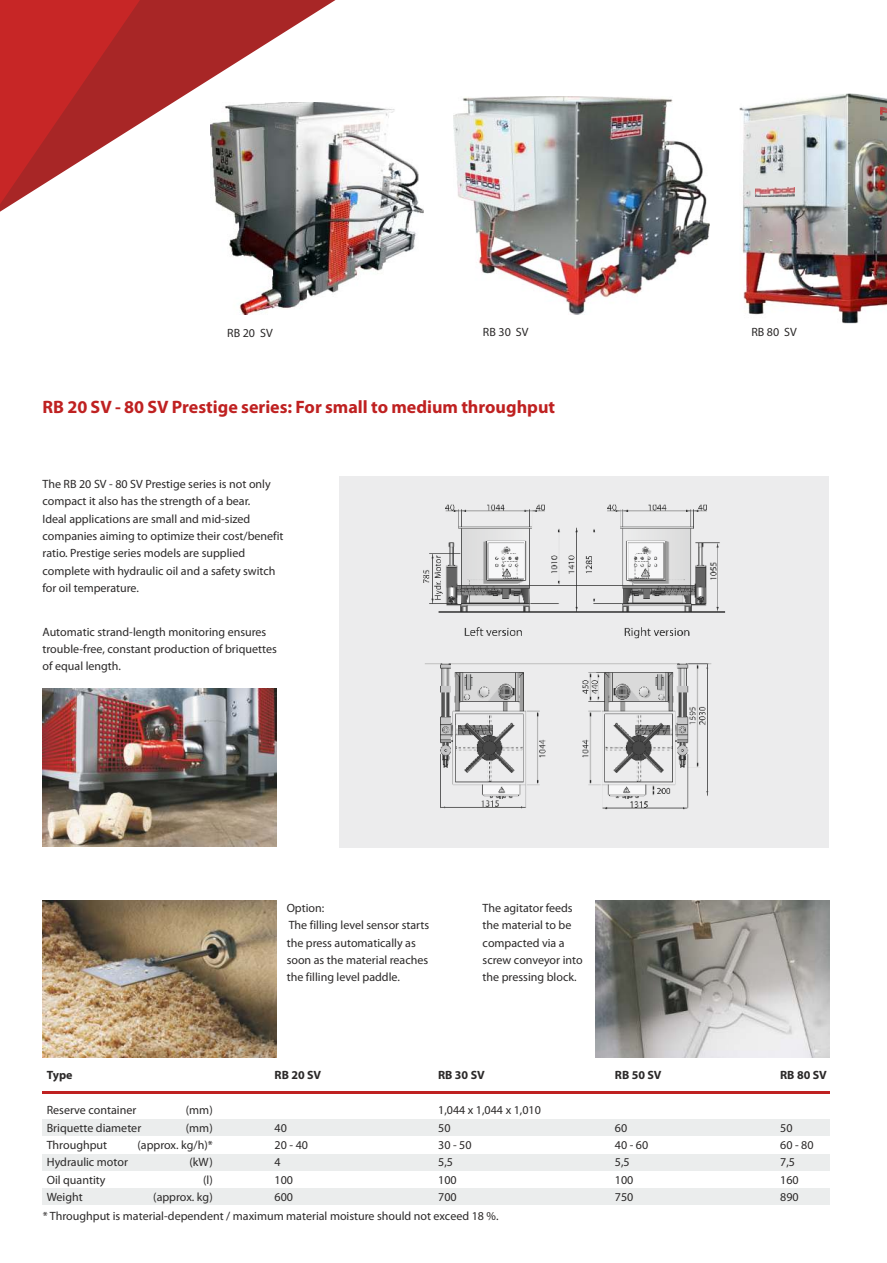
<style>
.page{position:relative;width:887px;height:1263px;background:#fff}
.page>*{position:absolute;margin:0;border:0;box-sizing:border-box;transform-origin:0 0}
.t1{font:700 18px "Myriad Pro";color:#bf2121}
.t2{font:12px/17.2px "Myriad Pro";color:#2b2929}
.t3{font:700 12px "Myriad Pro";color:#2b2929}
</style>
<div class="page">
<div style="left:43px;top:1120px;width:786px;height:16px;background:#ebeded"></div>
<div style="left:43px;top:1154px;width:786px;height:16px;background:#ebeded"></div>
<div style="left:43px;top:1188px;width:786px;height:17px;background:#ebeded"></div>
<svg style="left:0;top:0;width:335px;height:212px"></svg>
<svg style="left:0;top:0;width:140px;height:204px"></svg>
<hr style="left:43px;top:1092px;width:786px;height:2px;background:#bf2121">
<img style="left:339px;top:477px;width:489px;height:370px">
<img style="left:42px;top:689px;width:234px;height:157px">
<img style="left:595px;top:900px;width:234px;height:158px">
<img style="left:42px;top:900px;width:234px;height:158px">
<img style="left:453px;top:96px;width:256px;height:218px">
<img style="left:211px;top:102px;width:212px;height:212px">
<img style="left:739px;top:94px;width:147px;height:229px">
<img style="left:754px;top:187px;width:40px;height:10px">
<img style="left:880px;top:108px;width:6px;height:19px">
<p class="t2" style="left:227px;top:325px;width:47px">RB 20 SV</p>
<p class="t2" style="left:482px;top:325px;width:47px">RB 30 SV</p>
<p class="t2" style="left:751px;top:325px;width:47px">RB 80 SV</p>
<h1 class="t1" style="left:42px;top:400px;width:514px">RB 20 SV - 80 SV Prestige series: For small to medium throughput</h1>
<p class="t2" style="left:42px;top:476px;width:242px">The RB 20 SV - 80 SV Prestige series is not only compact it also has the strength of a bear.<br>Ideal applications are small and mid-sized companies aiming to optimize their cost/benefit ratio. Prestige series models are supplied complete with hydraulic oil and a safety switch for oil temperature.</p>
<p class="t2" style="left:42px;top:624px;width:236px">Automatic strand-length monitoring ensures trouble-free, constant production of briquettes of equal length.</p>
<p class="t2" style="left:286px;top:900px;width:144px">Option:<br>The filling level sensor starts the press automatically as soon as the material reaches the filling level paddle.</p>
<p class="t2" style="left:482px;top:900px;width:101px">The agitator feeds the material to be compacted via a screw conveyor into the pressing block.</p>
<p class="t3" style="left:47px;top:1070px;width:27px">Type</p>
<p class="t3" style="left:274px;top:1070px;width:48px">RB 20 SV</p>
<p class="t3" style="left:438px;top:1070px;width:48px">RB 30 SV</p>
<p class="t3" style="left:614px;top:1070px;width:48px">RB 50 SV</p>
<p class="t3" style="left:779px;top:1070px;width:48px">RB 80 SV</p>
<p class="t2" style="left:47px;top:1103px;width:91px">Reserve container</p>
<p class="t2" style="left:186px;top:1103px;width:28px">(mm)</p>
<p class="t2" style="left:438px;top:1103px;width:104px">1,044 x 1,044 x 1,010</p>
<p class="t2" style="left:47px;top:1120px;width:96px">Briquette diameter</p>
<p class="t2" style="left:186px;top:1120px;width:28px">(mm)</p>
<p class="t2" style="left:274px;top:1120px;width:14px">40</p>
<p class="t2" style="left:438px;top:1120px;width:14px">50</p>
<p class="t2" style="left:614px;top:1120px;width:14px">60</p>
<p class="t2" style="left:779px;top:1120px;width:14px">50</p>
<p class="t2" style="left:47px;top:1137px;width:62px">Throughput</p>
<p class="t2" style="left:137px;top:1137px;width:77px">(approx. kg/h)*</p>
<p class="t2" style="left:274px;top:1137px;width:35px">20 - 40</p>
<p class="t2" style="left:438px;top:1137px;width:35px">30 - 50</p>
<p class="t2" style="left:614px;top:1137px;width:35px">40 - 60</p>
<p class="t2" style="left:779px;top:1137px;width:35px">60 - 80</p>
<p class="t2" style="left:47px;top:1155px;width:83px">Hydraulic motor</p>
<p class="t2" style="left:189px;top:1155px;width:25px">(kW)</p>
<p class="t2" style="left:274px;top:1155px;width:8px">4</p>
<p class="t2" style="left:438px;top:1155px;width:16px">5,5</p>
<p class="t2" style="left:614px;top:1155px;width:16px">5,5</p>
<p class="t2" style="left:779px;top:1155px;width:16px">7,5</p>
<p class="t2" style="left:47px;top:1172px;width:60px">Oil quantity</p>
<p class="t2" style="left:203px;top:1172px;width:11px">(l)</p>
<p class="t2" style="left:274px;top:1172px;width:20px">100</p>
<p class="t2" style="left:438px;top:1172px;width:20px">100</p>
<p class="t2" style="left:614px;top:1172px;width:20px">100</p>
<p class="t2" style="left:779px;top:1172px;width:20px">160</p>
<p class="t2" style="left:47px;top:1189px;width:37px">Weight</p>
<p class="t2" style="left:153px;top:1189px;width:61px">(approx. kg)</p>
<p class="t2" style="left:274px;top:1189px;width:20px">600</p>
<p class="t2" style="left:438px;top:1189px;width:20px">700</p>
<p class="t2" style="left:614px;top:1189px;width:20px">750</p>
<p class="t2" style="left:779px;top:1189px;width:20px">890</p>
<p class="t2" style="left:43px;top:1209px;width:457px">* Throughput is material-dependent / maximum material moisture should not exceed 18 %.</p>
</div>
